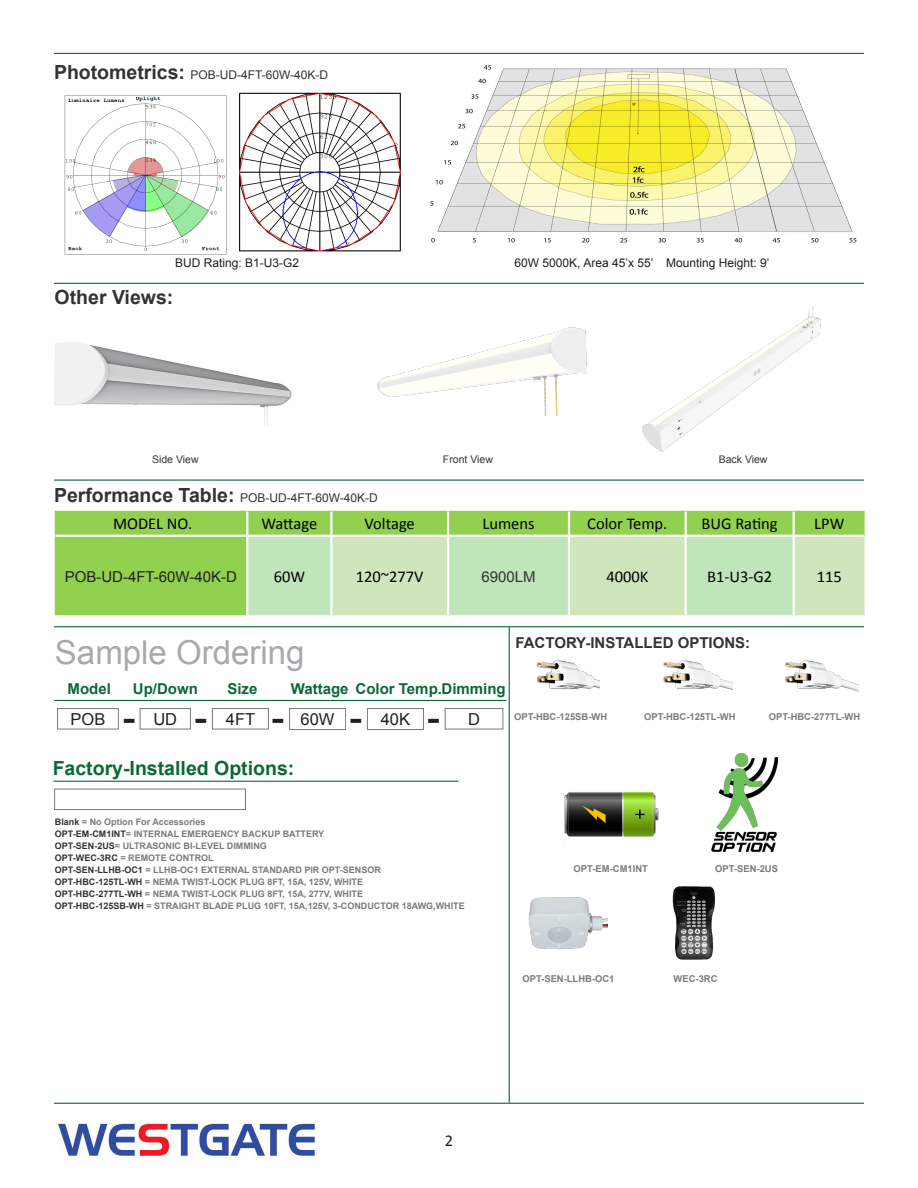
<style>
.page{position:relative;width:918px;height:1188px;background:#fff}
.page>*{position:absolute;margin:0;border:0;box-sizing:border-box;transform-origin:0 0}
.t1{font:33px "Arial";color:#a8a9ad}
.t2{font:700 28.5px "Verdana";color:#231f20}
.t3{font:700 19.5px "Arial";color:#0d6736}
.t4{font:700 19.5px "Arial";color:#333}
.t5{font:16.5px "Calibri";color:#000}
.t6{font:16.5px "Arial";color:#231f20}
.t7{font:16.5px "Calibri";color:#231f20}
.t8{font:700 15px "Arial";color:#0d6736}
.t9{font:700 15px "Arial";color:#333}
.t10{font:15px "Arial";color:#231f20}
.t11{font:15px "Arial";color:#323332}
.t12{font:12px "Arial";color:#333}
.t13{font:12px "Arial";color:#231f20}
.t14{font:10.5px "Arial";color:#333}
.t15{font:700 9.45px "Arial";color:#7a7b7e}
.t16{font:700 9px "Arial";color:#7a7b7e}
.s1{font-weight:700;font-size:19.5px}
.s2{color:#323332}
</style>
<div class="page">
<hr style="left:54px;top:480px;width:810px;height:1px;background:#0d6736">
<hr style="left:54px;top:53px;width:810px;height:1px;background:#0d6736">
<hr style="left:54px;top:283px;width:810px;height:1px;background:#0d6736">
<div style="left:55px;top:511px;width:810px;height:104px;background:#92d050"></div>
<div style="left:248px;top:537px;width:82px;height:78px;background:#c0e5bb"></div>
<svg style="left:333px;top:536px;width:532px;height:79px;background:#c8e5bb"></svg>
<hr style="left:246px;top:512px;width:2px;height:23px;background:#fff">
<hr style="left:330px;top:512px;width:3px;height:23px;background:#fff">
<hr style="left:447px;top:512px;width:2px;height:23px;background:#fff">
<hr style="left:568px;top:512px;width:2px;height:23px;background:#fff">
<hr style="left:685px;top:512px;width:2px;height:23px;background:#fff">
<hr style="left:793px;top:512px;width:2px;height:23px;background:#fff">
<hr style="left:246px;top:537px;width:2px;height:78px;background:#fff">
<hr style="left:330px;top:537px;width:3px;height:78px;background:#fff">
<hr style="left:447px;top:537px;width:2px;height:78px;background:#fff">
<hr style="left:568px;top:537px;width:2px;height:78px;background:#fff">
<hr style="left:685px;top:537px;width:2px;height:78px;background:#fff">
<hr style="left:793px;top:537px;width:2px;height:78px;background:#fff">
<hr style="left:56px;top:535px;width:191px;height:2px;background:#fff">
<hr style="left:247px;top:535px;width:84px;height:2px;background:#fff">
<hr style="left:331px;top:535px;width:117px;height:2px;background:#fff">
<hr style="left:448px;top:535px;width:121px;height:2px;background:#fff">
<hr style="left:569px;top:535px;width:117px;height:2px;background:#fff">
<hr style="left:686px;top:535px;width:108px;height:2px;background:#fff">
<hr style="left:794px;top:535px;width:70px;height:2px;background:#fff">
<hr style="left:54px;top:626px;width:810px;height:1px;background:#0d6736">
<hr style="left:54px;top:1103px;width:810px;height:1px;background:#0d6736">
<hr style="left:509px;top:627px;width:1px;height:476px;background:#0d6736">
<img style="left:64px;top:95px;width:163px;height:160px">
<img style="left:239px;top:93px;width:162px;height:159px">
<img style="left:430px;top:65px;width:427px;height:178px">
<img style="left:58px;top:1123px;width:257px;height:34px">
<div style="left:57px;top:708px;width:62px;height:21px;border:1px solid #787a7d"></div>
<div style="left:212px;top:708px;width:57px;height:21px;border:1px solid #787a7d"></div>
<div style="left:289px;top:708px;width:57px;height:22px;border:1px solid #787a7d"></div>
<div style="left:367px;top:708px;width:57px;height:22px;border:1px solid #787a7d"></div>
<div style="left:445px;top:708px;width:58px;height:21px;border:1px solid #787a7d"></div>
<div style="left:140px;top:708px;width:51px;height:21px;border:1px solid #787a7d"></div>
<hr style="left:54px;top:700px;width:453px;height:1px;background:#0d6736">
<hr style="left:53px;top:781px;width:406px;height:1px;background:#0d6736">
<div style="left:54px;top:789px;width:192px;height:21px;background:#fff;border:1px solid #787a7d"></div>
<img style="left:564px;top:792px;width:95px;height:53px">
<img style="left:712px;top:753px;width:66px;height:99px">
<img style="left:663px;top:660px;width:70px;height:30px">
<img style="left:785px;top:660px;width:73px;height:32px">
<img style="left:536px;top:660px;width:64px;height:30px">
<img style="left:672px;top:886px;width:43px;height:74px">
<img style="left:528px;top:897px;width:80px;height:53px">
<img style="left:54px;top:342px;width:238px;height:83px">
<img style="left:377px;top:327px;width:210px;height:89px">
<img style="left:594px;top:282px;width:270px;height:170px">
<p class="t12" style="left:54px;top:67px;width:276px"><span class="s1">Photometrics:</span> POB-UD-4FT-60W-40K-D</p>
<p class="t13" style="left:175px;top:255px;width:126px">BUD Rating: B1-U3-G2</p>
<p class="t13" style="left:515px;top:255px;width:257px">60W 5000K, Area 45’x 55’ Mounting Height: 9’</p>
<p class="t4" style="left:55px;top:284px;width:120px">Other Views:</p>
<p class="t14" style="left:152px;top:453px;width:48px">Side View</p>
<p class="t14" style="left:443px;top:453px;width:51px">Front View</p>
<p class="t14" style="left:719px;top:453px;width:50px">Back View</p>
<p class="t12" style="left:54px;top:490px;width:325px"><span class="s1">Performance Table:</span> POB-UD-4FT-60W-40K-D</p>
<p class="t5" style="left:113px;top:514px;width:81px">MODEL NO.</p>
<p class="t5" style="left:261px;top:514px;width:57px">Wattage</p>
<p class="t5" style="left:365px;top:514px;width:52px">Voltage</p>
<p class="t5" style="left:482px;top:514px;width:54px">Lumens</p>
<p class="t5" style="left:587px;top:514px;width:82px">Color Temp.</p>
<p class="t5" style="left:702px;top:514px;width:78px">BUG Rating</p>
<p class="t5" style="left:814px;top:514px;width:32px">LPW</p>
<p class="t10" style="left:65px;top:566px;width:174px">POB-UD-4FT-60W-40K-D</p>
<p class="t5" style="left:274px;top:567px;width:33px">60W</p>
<p class="t5" style="left:356px;top:567px;width:69px">120~277V</p>
<p class="t11" style="left:481px;top:566px;width:56px">6900LM</p>
<p class="t5" style="left:606px;top:567px;width:44px">4000K</p>
<p class="t5" style="left:707px;top:567px;width:67px">B1-U3-G2</p>
<p class="t5" style="left:817px;top:567px;width:27px">115</p>
<p class="t1" style="left:55px;top:631px;width:251px">Sample Ordering</p>
<p class="t8" style="left:68px;top:679px;width:45px">Model</p>
<p class="t8" style="left:227px;top:679px;width:32px">Size</p>
<p class="t8" style="left:291px;top:679px;width:59px">Wattage</p>
<p class="t8" style="left:356px;top:679px;width:152px">Color Temp.Dimming</p>
<p class="t8" style="left:133px;top:679px;width:66px">Up/Down</p>
<p class="t6" style="left:71px;top:708px;width:36px">POB</p>
<p class="t6" style="left:153px;top:708px;width:25px">UD</p>
<p class="t6" style="left:226px;top:708px;width:31px">4FT</p>
<p class="t6" style="left:301px;top:708px;width:35px">60W</p>
<p class="t6" style="left:381px;top:708px;width:31px">40K</p>
<p class="t6" style="left:468px;top:708px;width:13px">D</p>
<p class="t2" style="left:122px;top:701px;width:15px">-</p>
<p class="t2" style="left:194px;top:701px;width:15px">-</p>
<p class="t2" style="left:271px;top:701px;width:15px">-</p>
<p class="t2" style="left:349px;top:701px;width:15px">-</p>
<p class="t2" style="left:427px;top:701px;width:15px">-</p>
<p class="t9" style="left:515px;top:633px;width:236px">FACTORY-INSTALLED OPTIONS:</p>
<p class="t15" style="left:514px;top:711px;width:95px">OPT-HBC-125SB-WH</p>
<p class="t15" style="left:644px;top:711px;width:93px">OPT-HBC-125TL-WH</p>
<p class="t15" style="left:769px;top:711px;width:93px">OPT-HBC-277TL-WH</p>
<p class="t3" style="left:53px;top:756px;width:243px">Factory-Installed Options:</p>
<p class="t16" style="left:55px;top:816px;width:152px"><span class="s2">Blank</span> = No Option For Accessories</p>
<p class="t16" style="left:55px;top:828px;width:271px"><span class="s2">OPT-EM-CM1INT</span>= INTERNAL EMERGENCY BACKUP BATTERY</p>
<p class="t16" style="left:55px;top:840px;width:213px"><span class="s2">OPT-SEN-2US</span>= ULTRASONIC BI-LEVEL DIMMING</p>
<p class="t16" style="left:55px;top:852px;width:160px"><span class="s2">OPT-WEC-3RC</span> = REMOTE CONTROL</p>
<p class="t16" style="left:55px;top:864px;width:327px"><span class="s2">OPT-SEN-LLHB-OC1</span> = LLHB-OC1 EXTERNAL STANDARD PIR OPT-SENSOR</p>
<p class="t16" style="left:55px;top:876px;width:310px"><span class="s2">OPT-HBC-125TL-WH</span> = NEMA TWIST-LOCK PLUG 8FT, 15A, 125V, WHITE</p>
<p class="t16" style="left:55px;top:888px;width:310px"><span class="s2">OPT-HBC-277TL-WH</span> = NEMA TWIST-LOCK PLUG 8FT, 15A, 277V, WHITE</p>
<p class="t16" style="left:55px;top:900px;width:411px"><span class="s2">OPT-HBC-125SB-WH</span> = STRAIGHT BLADE PLUG 10FT, 15A,125V, 3-CONDUCTOR 18AWG,WHITE</p>
<p class="t15" style="left:574px;top:863px;width:76px">OPT-EM-CM1INT</p>
<p class="t15" style="left:715px;top:863px;width:64px">OPT-SEN-2US</p>
<p class="t15" style="left:522px;top:972px;width:94px">OPT-SEN-LLHB-OC1</p>
<p class="t15" style="left:674px;top:972px;width:45px">WEC-3RC</p>
<p class="t7" style="left:445px;top:1131px;width:10px">2</p>
</div>
